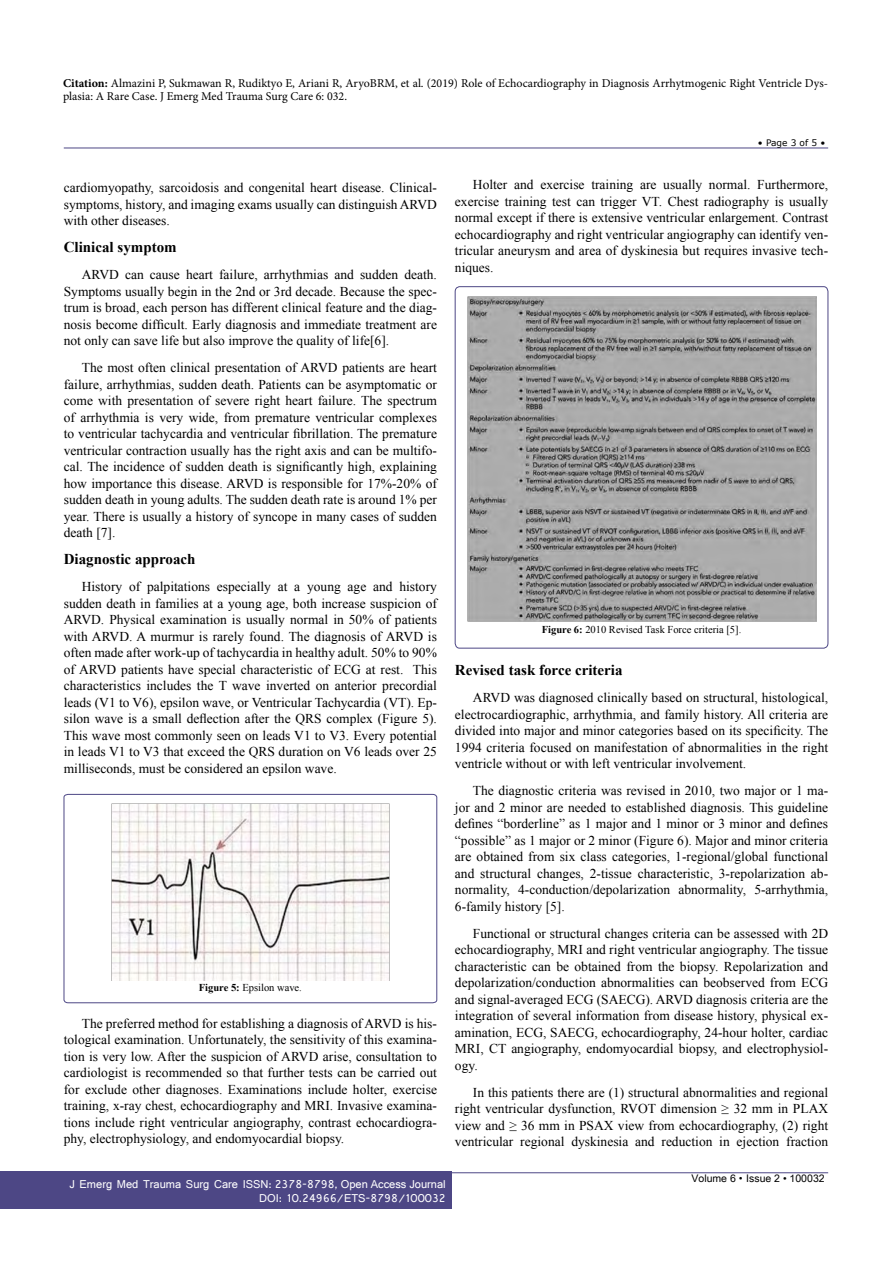
<style>
.page{position:relative;width:893px;height:1263px;background:#fff}
.page>*{position:absolute;margin:0;border:0;box-sizing:border-box;transform-origin:0 0}
.t1{font:700 15px "Times New Roman";color:#000}
.t2{font:13.5px/16.5px "Times New Roman";color:#000;text-align:justify}
.t3{font:12px/13.5px "Minion Pro";color:#000}
.t4{font:12px/14.2px "Shruti";color:#fff;text-align:right}
.t5{font:10.5px "Times New Roman";color:#000}
.t6{font:10.5px "Arial Unicode MS";color:#000}
.t7{font:9px "MS Reference Sans Serif";color:#000}
.s1{font-weight:700}
.s2{font-family:"Batang"}
</style>
<div class="page">
<hr style="left:64px;top:148px;width:764px;height:1px;background:#4d4785">
<hr style="left:64px;top:1172px;width:764px;height:1px;background:#4d4785">
<div style="left:0;top:1171px;width:451px;height:38px;background:#4d4785"></div>
<svg style="left:64px;top:794px;width:373px;height:209px"></svg>
<img style="left:112px;top:804px;width:278px;height:177px">
<div style="left:455px;top:286px;width:373px;height:362px;border:1px solid #4d4785;border-radius:5px"></div>
<img style="left:467px;top:296px;width:350px;height:325px">
<p class="t3" style="left:63px;top:76px;width:767px"><span class="s1">Citation:</span> Almazini P, Sukmawan R, Rudiktyo E, Ariani R, AryoBRM, et al. (2019) Role of Echocardiography in Diagnosis Arrhytmogenic Right Ventricle Dys&shy;plasia: A Rare Case. J Emerg Med Trauma Surg Care 6: 032.</p>
<p class="t7" style="left:758px;top:137px;width:69px">• Page 3 of 5 •</p>
<p class="t2" style="left:64px;top:179px;width:375px">cardiomyopathy, sarcoidosis and congenital heart disease. Clinical&shy;symptoms, history, and imaging exams usually can distinguish ARVD with other diseases.</p>
<p class="t1" style="left:64px;top:237px;width:114px">Clinical symptom</p>
<p class="t2" style="left:64px;top:266px;width:375px;text-indent:18px">ARVD can cause heart failure, arrhythmias and sudden death.<br>Symptoms usually begin in the 2nd or 3rd decade. Because the spec&shy;trum is broad, each person has different clinical feature and the diag&shy;nosis become difficult. Early diagnosis and immediate treatment are not only can save life but also improve the quality of life[6].</p>
<p class="t2" style="left:64px;top:359px;width:375px;text-indent:18px">The most often clinical presentation of ARVD patients are heart failure, arrhythmias, sudden death. Patients can be asymptomatic or come with presentation of severe right heart failure. The spectrum of arrhythmia is very wide, from premature ventricular complexes to ventricular tachycardia and ventricular fibrillation. The premature ventricular contraction usually has the right axis and can be multifo&shy;cal. The incidence of sudden death is significantly high, explaining how importance this disease. ARVD is responsible for 17%-20% of sudden death in young adults. The sudden death rate is around 1% per year. There is usually a history of syncope in many cases of sudden death [7].</p>
<p class="t1" style="left:64px;top:549px;width:133px">Diagnostic approach</p>
<p class="t2" style="left:64px;top:578px;width:375px;text-indent:18px">History of palpitations especially at a young age and history sudden death in families at a young age, both increase suspicion of ARVD. Physical examination is usually normal in 50% of patients with ARVD. A murmur is rarely found. The diagnosis of ARVD is often made after work-up of tachycardia in healthy adult. 50% to 90% of ARVD patients have special characteristic of ECG at rest. This characteristics includes the T wave inverted on anterior precordial leads (V1 to V6), epsilon wave, or Ventricular Tachycardia (VT). Ep&shy;silon wave is a small deflection after the QRS complex (Figure 5).<br>This wave most commonly seen on leads V1 to V3. Every potential in leads V1 to V3 that exceed the QRS duration on V6 leads over 25 milliseconds, must be considered an epsilon wave.</p>
<p class="t5" style="left:199px;top:980px;width:105px"><span class="s1">Figure 5:</span> Epsilon wave.</p>
<p class="t2" style="left:64px;top:1015px;width:375px;text-indent:18px">The preferred method for establishing a diagnosis of ARVD is his&shy;tological examination. Unfortunately, the sensitivity of this examina&shy;tion is very low. After the suspicion of ARVD arise, consultation to cardiologist is recommended so that further tests can be carried out for exclude other diagnoses. Examinations include holter, exercise training, x-ray chest, echocardiography and MRI. Invasive examina&shy;tions include right ventricular angiography, contrast echocardiogra&shy;phy, electrophysiology, and endomyocardial biopsy.</p>
<p class="t2" style="left:455px;top:176px;width:375px;text-indent:18px">Holter and exercise training are usually normal. Furthermore, exercise training test can trigger VT. Chest radiography is usually normal except if there is extensive ventricular enlargement. Contrast echocardiography and right ventricular angiography can identify ven&shy;tricular aneurysm and area of dyskinesia but requires invasive tech&shy;niques.</p>
<p class="t5" style="left:542px;top:622px;width:201px"><span class="s1">Figure 6:</span> 2010 Revised Task Force criteria [5].</p>
<p class="t1" style="left:455px;top:660px;width:169px">Revised task force criteria</p>
<p class="t2" style="left:455px;top:689px;width:375px;text-indent:18px">ARVD was diagnosed clinically based on structural, histological, electrocardiographic, arrhythmia, and family history. All criteria are divided into major and minor categories based on its specificity. The 1994 criteria focused on manifestation of abnormalities in the right ventricle without or with left ventricular involvement.</p>
<p class="t2" style="left:455px;top:782px;width:375px;text-indent:18px">The diagnostic criteria was revised in 2010, two major or 1 ma&shy;jor and 2 minor are needed to established diagnosis. This guideline defines “borderline” as 1 major and 1 minor or 3 minor and defines “possible” as 1 major or 2 minor (Figure 6). Major and minor criteria are obtained from six class categories, 1-regional/global functional and structural changes, 2-tissue characteristic, 3-repolarization ab&shy;normality, 4-conduction/depolarization abnormality, 5-arrhythmia, 6-family history [5].</p>
<p class="t2" style="left:455px;top:925px;width:375px;text-indent:18px">Functional or structural changes criteria can be assessed with 2D echocardiography, MRI and right ventricular angiography. The tissue characteristic can be obtained from the biopsy. Repolarization and depolarization/conduction abnormalities can beobserved from ECG and signal-averaged ECG (SAECG). ARVD diagnosis criteria are the integration of several information from disease history, physical ex&shy;amination, ECG, SAECG, echocardiography, 24-hour holter, cardiac MRI, CT angiography, endomyocardial biopsy, and electrophysiol&shy;ogy.</p>
<p class="t2" style="left:455px;top:1084px;width:375px;text-indent:18px">In this patients there are (1) structural abnormalities and regional right ventricular dysfunction, RVOT dimension ≥ 32 mm in PLAX view and ≥ 36 mm in PSAX view from echocardiography, (2) right ventricular regional dyskinesia and reduction in ejection fraction</p>
<p class="t4" style="left:69px;top:1176px;width:378px">J Emerg Med Trauma Surg Care ISSN: 2378-8798, Open Access Journal<br>DOI: 10.24966/ETS-8798/100032</p>
<p class="t6" style="left:692px;top:1170px;width:135px">Volume 6 <span class="s2">•</span> Issue 2 • 100032</p>
</div>
